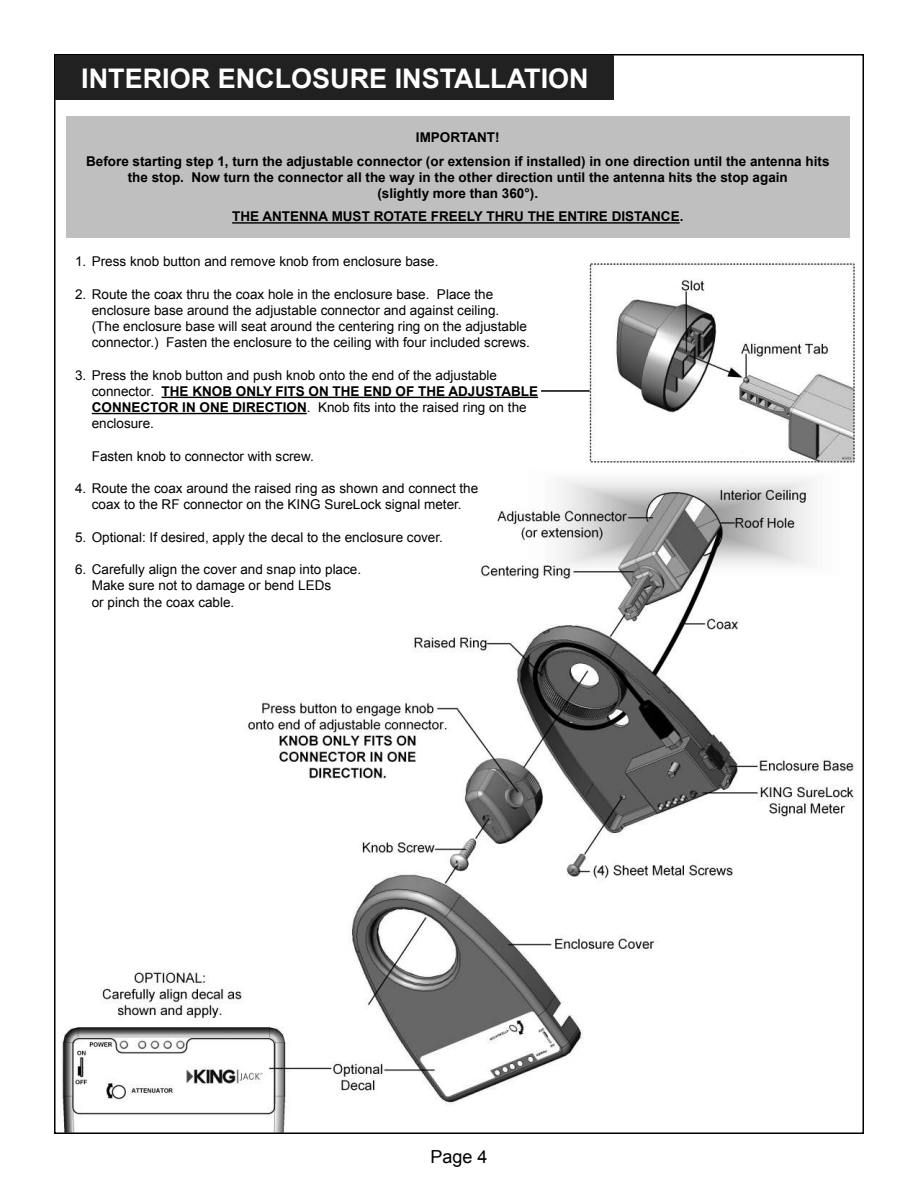
<style>
.page{position:relative;width:918px;height:1188px;background:#fff}
.page>*{position:absolute;margin:0;border:0;box-sizing:border-box;transform-origin:0 0}
.t1{font:700 27px "Arial";color:#fff}
.t2{font:18px "Arial";color:#000}
.t3{font:13.5px/16.2px "Arial";color:#000}
.t4{font:700 13.5px/23.4px "Arial";color:#000;text-align:center}
.s1{font-weight:700}
</style>
<div class="page">
<img style="left:62px;top:116px;width:793px;height:1015px">
<hr style="left:162px;top:397px;width:376px;height:1px;background:#000">
<hr style="left:92px;top:413px;width:215px;height:1px;background:#000">
<div style="left:66px;top:116px;width:783px;height:122px;background:#bfbfbf"></div>
<hr style="left:232px;top:222px;width:448px;height:2px;background:#000">
<div style="left:56px;top:55px;width:558px;height:45px;background:#212121"></div>
<hr style="left:541px;top:390px;width:49px;height:2px;background:#000">
<h1 class="t1" style="left:81px;top:62px;width:509px">INTERIOR ENCLOSURE INSTALLATION</h1>
<p class="t4" style="left:86px;top:126px;width:745px">IMPORTANT!<br>Before starting step 1, turn the adjustable connector (or extension if installed) in one direction until the antenna hits</p>
<p class="t4" style="left:128px;top:169px;width:662px;line-height:16.2px">the stop. Now turn the connector all the way in the other direction until the antenna hits the stop again (slightly more than 360°).</p>
<p class="t4" style="left:232px;top:205px;width:453px">THE ANTENNA MUST ROTATE FREELY THRU THE ENTIRE DISTANCE.</p>
<p class="t3" style="left:75px;top:254px;width:365px">1. Press knob button and remove knob from enclosure base.</p>
<p class="t3" style="left:92px;top:287px;width:440px;text-indent:-17px">2. Route the coax thru the coax hole in the enclosure base. Place the enclosure base around the adjustable connector and against ceiling. (The enclosure base will seat around the centering ring on the adjustable connector.) Fasten the enclosure to the ceiling with four included screws.</p>
<p class="t3" style="left:92px;top:368px;width:448px;text-indent:-17px">3. Press the knob button and push knob onto the end of the adjustable connector. <span class="s1">THE KNOB ONLY FITS ON THE END OF THE ADJUSTABLE CONNECTOR IN ONE DIRECTION</span>. Knob fits into the raised ring on the enclosure.</p>
<p class="t3" style="left:92px;top:449px;width:224px">Fasten knob to connector with screw.</p>
<p class="t3" style="left:75px;top:482px;width:405px;text-align:center">4. Route the coax around the raised ring as shown and connect the coax to the RF connector on the KING SureLock signal meter.</p>
<p class="t3" style="left:75px;top:529px;width:369px">5. Optional: If desired, apply the decal to the enclosure cover.</p>
<p class="t3" style="left:92px;top:561px;width:271px;text-indent:-17px">6. Carefully align the cover and snap into place.<br>Make sure not to damage or bend LEDs<br>or pinch the coax cable.</p>
<h2 class="t2" style="left:430px;top:1150px;width:59px">Page 4</h2>
</div>
